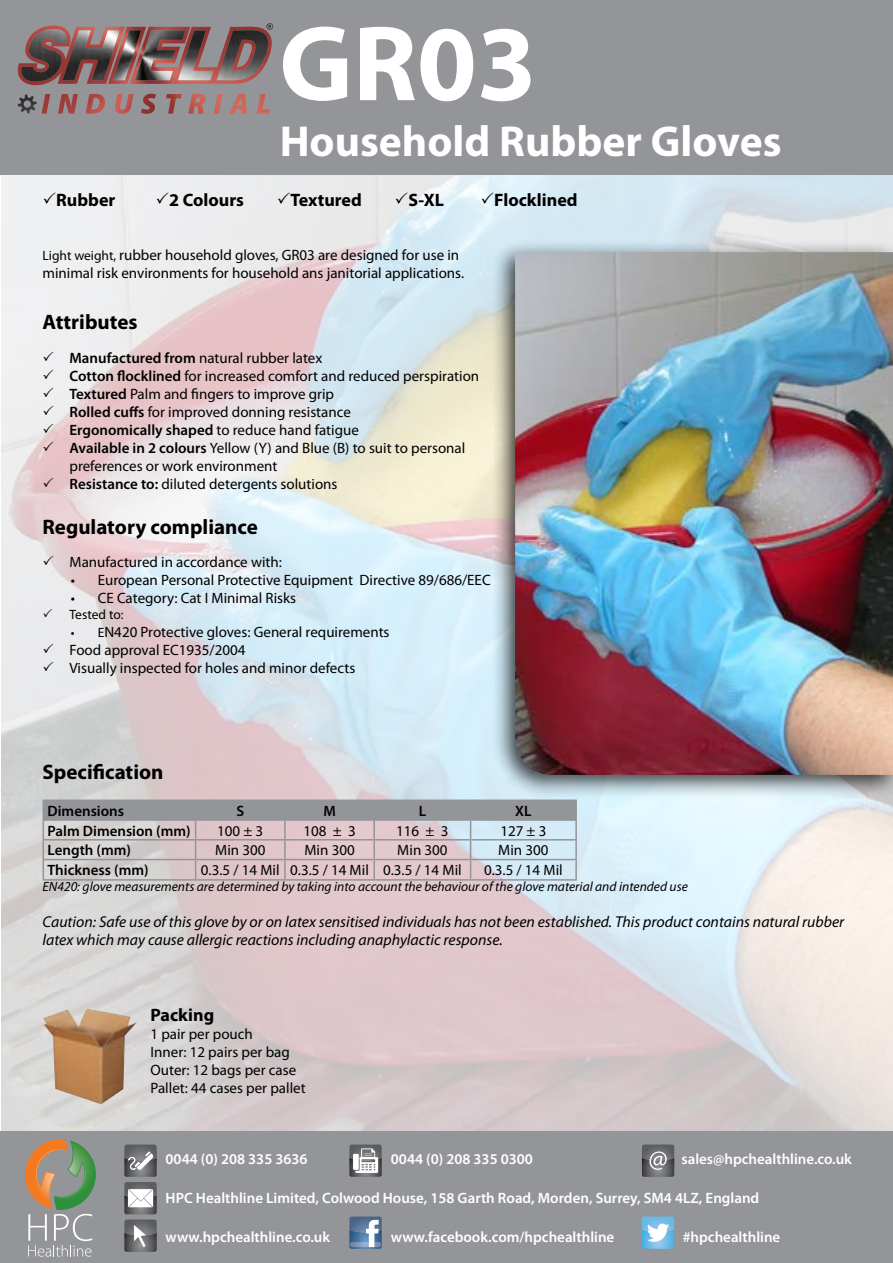
<style>
.page{position:relative;width:893px;height:1263px;background:#fff}
.page>*{position:absolute;margin:0;border:0;box-sizing:border-box;transform-origin:0 0}
.t1{font:700 108px "Myriad Pro";color:#fff}
.t2{font:700 43.5px "Myriad Pro";color:#fff}
.t3{font:700 21px "Myriad Pro";color:#000}
.t4{font:700 18px "Myriad Pro";color:#000}
.t5{font:italic 15.75px/18px "Myriad Pro";color:#000}
.t6{font:15px/18px "Myriad Pro";color:#000}
.t7{font:600 15px "Myriad Pro";color:#fff}
.t8{font:600 15px "Myriad Pro";color:#000}
.t9{font:italic 13.5px "Myriad Pro";color:#000}
.t10{font:13.5px "Myriad Pro";letter-spacing:-.005em;color:#000}
.s1{font-size:13.5px}
.s2{font-weight:600}
.s3{font-weight:400}
</style>
<div class="page">
<div style="left:0;top:0;width:893px;height:174px;background:#939598"></div>
<div style="left:491px;top:240px;width:402px;height:559px;background:#000;opacity:.75"></div>
<img style="left:515px;top:252px;width:378px;height:523px">
<div style="left:0;top:1131px;width:893px;height:132px;background:#939598"></div>
<div style="left:43px;top:800px;width:153px;height:20px;background:#939598"></div>
<hr style="left:196px;top:799px;width:89px;height:2px;background:#939598">
<hr style="left:285px;top:799px;width:89px;height:2px;background:#939598">
<hr style="left:374px;top:799px;width:97px;height:2px;background:#939598">
<hr style="left:471px;top:799px;width:106px;height:2px;background:#939598">
<hr style="left:43px;top:839px;width:153px;height:1px;background:#939598">
<hr style="left:43px;top:859px;width:153px;height:1px;background:#939598">
<hr style="left:43px;top:879px;width:153px;height:2px;background:#939598">
<hr style="left:196px;top:879px;width:89px;height:2px;background:#939598">
<hr style="left:285px;top:879px;width:89px;height:2px;background:#939598">
<hr style="left:374px;top:879px;width:97px;height:2px;background:#939598">
<hr style="left:471px;top:879px;width:106px;height:2px;background:#939598">
<hr style="left:43px;top:799px;width:153px;height:2px;background:#939598">
<svg style="left:43px;top:821px;width:1px;height:58px"></svg>
<svg style="left:195px;top:801px;width:382px;height:78px;background:#c7bec4"></svg>
<hr style="left:43px;top:819px;width:153px;height:2px;background:#939598">
<svg style="left:124px;top:1144px;width:33px;height:108px;background:#868789"></svg>
<svg style="left:642px;top:1144px;width:32px;height:33px"></svg>
<svg style="left:349px;top:1216px;width:33px;height:33px"></svg>
<svg style="left:642px;top:1216px;width:32px;height:33px"></svg>
<svg style="left:25px;top:1139px;width:71px;height:117px"></svg>
<svg style="left:349px;top:1144px;width:33px;height:33px"></svg>
<img style="left:43px;top:1008px;width:94px;height:96px">
<img style="left:19px;top:23px;width:254px;height:76px">
<svg style="left:44px;top:192px;width:12px;height:12px"></svg>
<svg style="left:157px;top:192px;width:12px;height:12px"></svg>
<svg style="left:278px;top:192px;width:12px;height:12px"></svg>
<svg style="left:396px;top:192px;width:12px;height:12px"></svg>
<svg style="left:482px;top:192px;width:12px;height:12px"></svg>
<h1 class="t1" style="left:279px;top:-7px;width:259px">GR03</h1>
<h2 class="t2" style="left:280px;top:113px;width:503px">Household Rubber Gloves</h2>
<p class="t4" style="left:56px;top:189px;width:61px">Rubber</p>
<p class="t4" style="left:169px;top:189px;width:76px">2 Colours</p>
<p class="t4" style="left:291px;top:189px;width:73px">Textured</p>
<p class="t4" style="left:408px;top:189px;width:37px">S-XL</p>
<p class="t4" style="left:494px;top:189px;width:85px">Flocklined</p>
<p class="t6" style="left:43px;top:246px;width:423px"><span class="s1">Light weight,</span> rubber household gloves, GR03 are designed for use in minimal risk environments for household ans janitorial applications.</p>
<h3 class="t3" style="left:43px;top:308px;width:97px">Attributes</h3>
<p class="t6" style="left:43px;top:349px;width:281px">✓ <span class="s2">Manufactured from</span> natural rubber latex</p>
<p class="t6" style="left:43px;top:367px;width:438px">✓ <span class="s2">Cotton flocklined</span> for increased comfort and reduced perspiration</p>
<p class="t6" style="left:43px;top:385px;width:293px">✓ <span class="s2">Textured</span> Palm and fingers to improve grip</p>
<p class="t6" style="left:43px;top:403px;width:310px">✓ <span class="s2">Rolled cuffs</span> for improved donning resistance</p>
<p class="t8" style="left:43px;top:420px;width:318px">✓ Ergonomically shaped <span class="s3">to reduce hand fatigue</span></p>
<p class="t6" style="left:70px;top:439px;width:397px;text-indent:-27px">✓ <span class="s2">Available in 2 colours</span> Yellow (Y) and Blue (B) to suit to personal preferences or work environment</p>
<p class="t6" style="left:43px;top:475px;width:297px">✓ <span class="s2">Resistance to:</span> diluted detergents solutions</p>
<h3 class="t3" style="left:43px;top:513px;width:217px">Regulatory compliance</h3>
<p class="t6" style="left:43px;top:552px;width:241px">✓ Manufactured in accordance with:</p>
<p class="t6" style="left:71px;top:570px;width:421px">• European Personal Protective Equipment Directive 89/686/EEC</p>
<p class="t6" style="left:71px;top:588px;width:227px">• CE Category: Cat I Minimal Risks</p>
<p class="t10" style="left:43px;top:606px;width:83px">✓ Tested to:</p>
<p class="t6" style="left:71px;top:623px;width:320px"><span class="s1">• E</span>N420 Protective gloves: General requirements</p>
<p class="t6" style="left:43px;top:641px;width:205px">✓ Food approval EC1935/2004</p>
<p class="t6" style="left:43px;top:659px;width:314px">✓ Visually inspected for holes and minor defects</p>
<h3 class="t3" style="left:43px;top:758px;width:122px">Specification</h3>
<p class="t8" style="left:48px;top:801px;width:78px">Dimensions</p>
<p class="t8" style="left:236px;top:801px;width:9px">S</p>
<p class="t8" style="left:323px;top:801px;width:14px">M</p>
<p class="t8" style="left:419px;top:801px;width:9px">L</p>
<p class="t8" style="left:515px;top:801px;width:18px">XL</p>
<p class="t8" style="left:48px;top:821px;width:145px">Palm Dimension (mm)</p>
<p class="t6" style="left:217px;top:821px;width:48px">100 ± 3</p>
<p class="t6" style="left:303px;top:821px;width:54px">108 ± 3</p>
<p class="t6" style="left:396px;top:821px;width:54px">116 ± 3</p>
<p class="t6" style="left:500px;top:821px;width:48px">127 ± 3</p>
<p class="t8" style="left:48px;top:841px;width:85px">Length (mm)</p>
<p class="t6" style="left:215px;top:841px;width:52px">Min 300</p>
<p class="t6" style="left:304px;top:841px;width:52px">Min 300</p>
<p class="t6" style="left:397px;top:841px;width:52px">Min 300</p>
<p class="t6" style="left:498px;top:841px;width:52px">Min 300</p>
<p class="t8" style="left:48px;top:860px;width:103px">Thickness (mm)</p>
<p class="t6" style="left:201px;top:861px;width:262px">0.3.5 / 14 Mil 0.3.5 / 14 Mil 0.3.5 / 14 Mil</p>
<p class="t6" style="left:484px;top:861px;width:80px">0.3.5 / 14 Mil</p>
<p class="t9" style="left:43px;top:878px;width:647px">EN420: glove measurements are determined by taking into account the behaviour of the glove material and intended use</p>
<p class="t5" style="left:43px;top:912px;width:803px">Caution: Safe use of this glove by or on latex sensitised individuals has not been established. This product contains natural rubber latex which may cause allergic reactions including anaphylactic response.</p>
<p class="t4" style="left:150px;top:1003px;width:65px">Packing</p>
<p class="t6" style="left:150px;top:1025px;width:157px">1 pair per pouch<br>Inner: 12 pairs per bag<br>Outer: 12 bags per case<br>Pallet: 44 cases per pallet</p>
<p class="t7" style="left:166px;top:1149px;width:144px">0044 (0) 208 335 3636</p>
<p class="t7" style="left:391px;top:1149px;width:144px">0044 (0) 208 335 0300</p>
<p class="t7" style="left:681px;top:1149px;width:172px">sales@hpchealthline.co.uk</p>
<p class="t7" style="left:166px;top:1188px;width:595px">HPC Healthline Limited, Colwood House, 158 Garth Road, Morden, Surrey, SM4 4LZ, England</p>
<p class="t7" style="left:166px;top:1227px;width:166px">www.hpchealthline.co.uk</p>
<p class="t7" style="left:391px;top:1227px;width:225px">www.facebook.com/hpchealthline</p>
<p class="t7" style="left:683px;top:1227px;width:99px">#hpchealthline</p>
</div>
